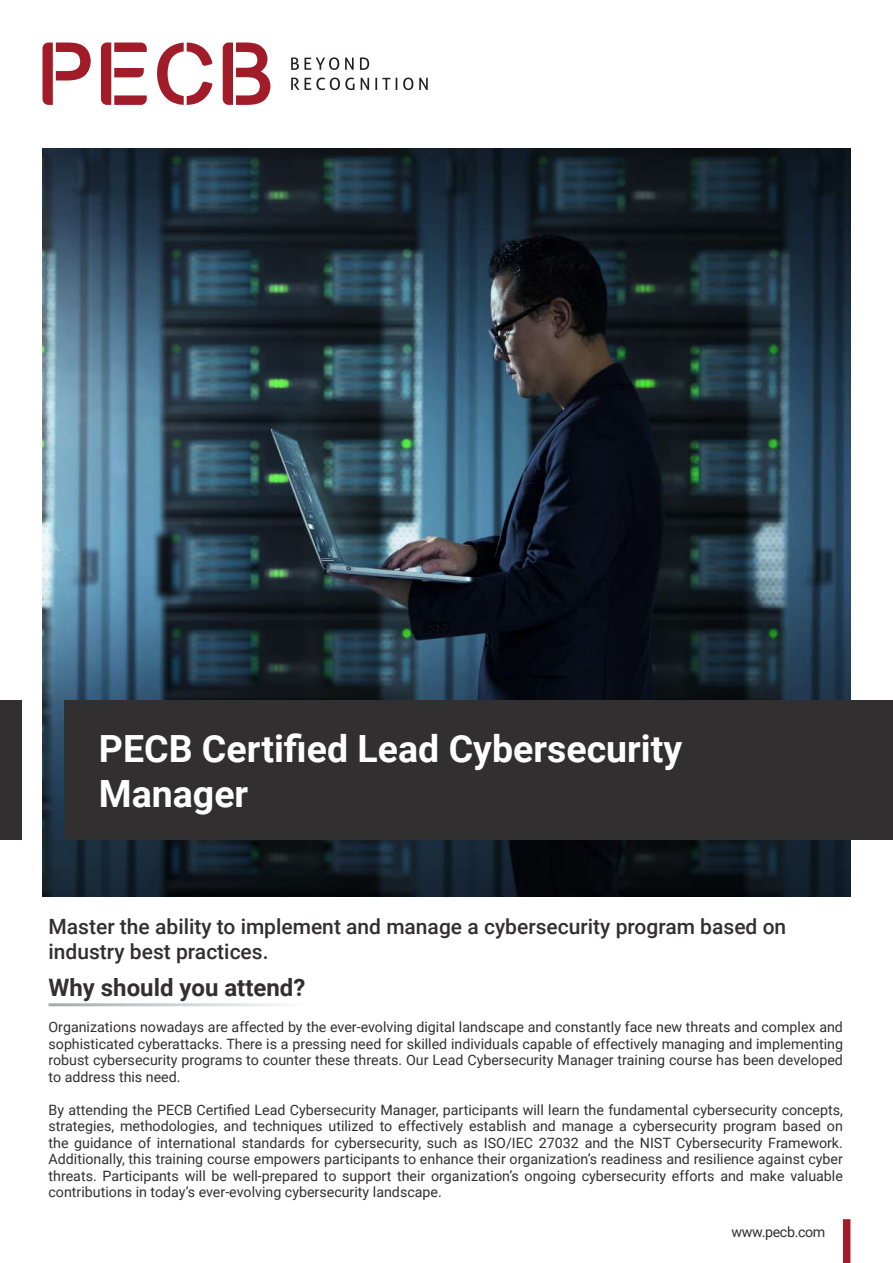
<style>
.page{position:relative;width:893px;height:1263px;background:#fff}
.page>*{position:absolute;margin:0;border:0;box-sizing:border-box;transform-origin:0 0}
.t1{font:700 37.5px/45px "Roboto";color:#fff}
.t2{font:700 24px "Roboto";color:#312f30}
.t3{font:500 21px/25.2px "Roboto";color:#312f30}
.t4{font:14.25px/16.5px "Roboto";color:#312f30;text-align:justify}
.t5{font:14.25px "Roboto";letter-spacing:-.025em;color:#312f30}
</style>
<div class="page">
<img style="left:43px;top:149px;width:807px;height:748px">
<div style="left:65px;top:700px;width:828px;height:140px;background:#312f30"></div>
<div style="left:0;top:700px;width:21px;height:140px;background:#312f30"></div>
<div style="left:843px;top:1219px;width:7px;height:44px;background:#a11e29"></div>
<svg style="left:43px;top:43px;width:48px;height:62px"></svg>
<svg style="left:101px;top:43px;width:46px;height:62px"></svg>
<svg style="left:157px;top:43px;width:55px;height:62px"></svg>
<svg style="left:223px;top:43px;width:47px;height:62px"></svg>
<svg style="left:291px;top:57px;width:48px;height:13px"></svg>
<svg style="left:345px;top:58px;width:9px;height:12px"></svg>
<svg style="left:360px;top:57px;width:9px;height:13px"></svg>
<svg style="left:291px;top:78px;width:8px;height:12px"></svg>
<svg style="left:305px;top:78px;width:49px;height:12px"></svg>
<svg style="left:361px;top:78px;width:8px;height:12px"></svg>
<svg style="left:375px;top:78px;width:15px;height:12px"></svg>
<svg style="left:396px;top:78px;width:1px;height:12px"></svg>
<svg style="left:403px;top:78px;width:10px;height:12px"></svg>
<svg style="left:419px;top:78px;width:9px;height:12px"></svg>
<h1 class="t1" style="left:99px;top:724px;width:585px">PECB Certified Lead Cybersecurity<br>Manager</h1>
<h3 class="t3" style="left:49px;top:913px;width:739px">Master the ability to implement and manage a cybersecurity program based on industry best practices.</h3>
<h2 class="t2" style="left:49px;top:970px;width:258px">Why should you attend?</h2>
<p class="t4" style="left:49px;top:1018px;width:796px">Organizations nowadays are affected by the ever-evolving digital landscape and constantly face new threats and complex and sophisticated cyberattacks. There is a pressing need for skilled individuals capable of effectively managing and implementing robust cybersecurity programs to counter these threats. Our Lead Cybersecurity Manager training course has been developed to address this need.</p>
<p class="t4" style="left:49px;top:1101px;width:796px">By attending the PECB Certified Lead Cybersecurity Manager, participants will learn the fundamental cybersecurity concepts, strategies, methodologies, and techniques utilized to effectively establish and manage a cybersecurity program based on the guidance of international standards for cybersecurity, such as ISO/IEC 27032 and the NIST Cybersecurity Framework.<br>Additionally, this training course empowers participants to enhance their organization’s readiness and resilience against cyber threats. Participants will be well-prepared to support their organization’s ongoing cybersecurity efforts and make valuable contributions in today’s ever-evolving cybersecurity landscape.</p>
<p class="t5" style="left:731px;top:1221px;width:95px">www.pecb.com</p>
</div>
